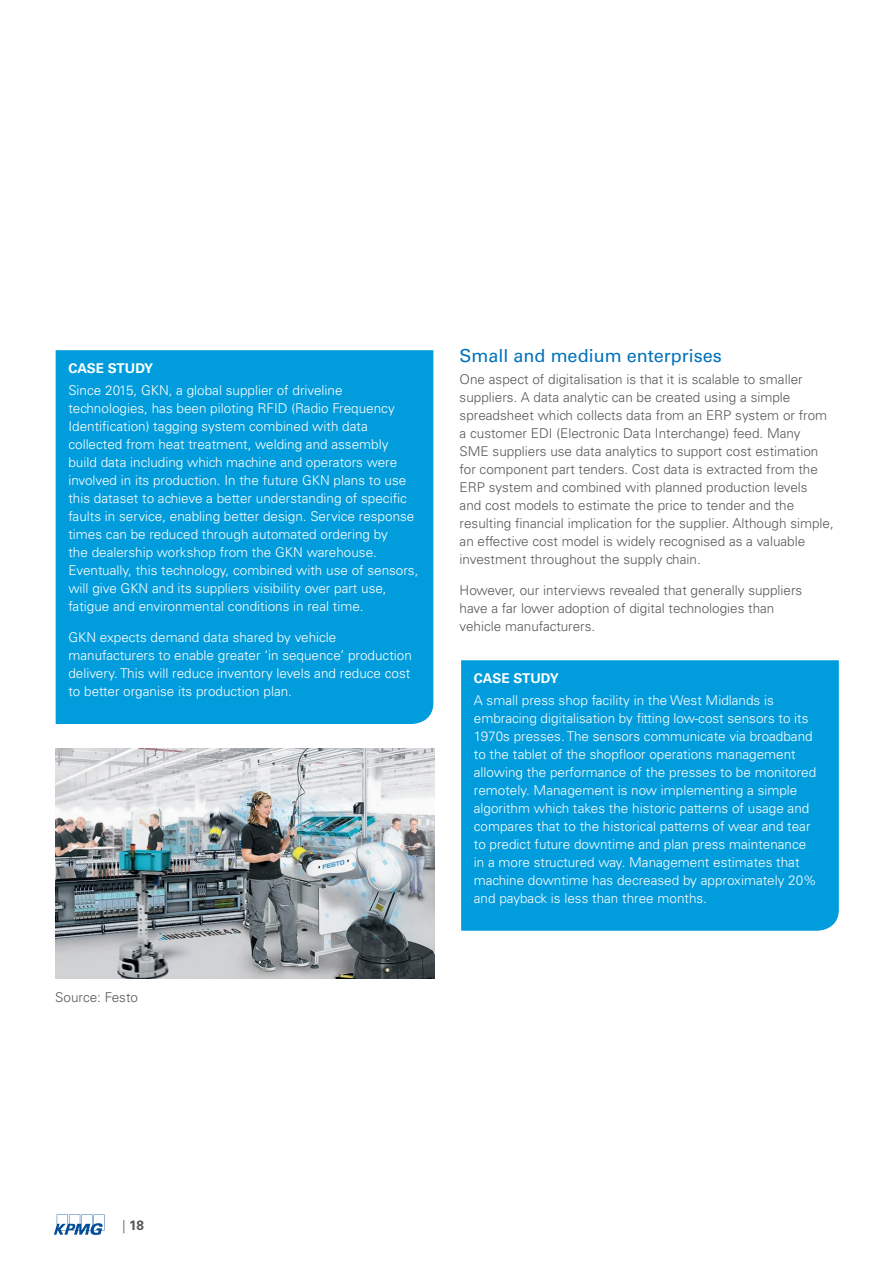
<style>
.page{position:relative;width:893px;height:1263px;background:#fff}
.page>*{position:absolute;margin:0;border:0;box-sizing:border-box;transform-origin:0 0}
.t1{font:18px "Univers LT Std";color:#0072bc}
.t2{font:300 13.5px/18px "Univers LT Std";color:#fff}
.t3{font:300 13.5px/18px "Univers LT Std";color:#57585a}
.t4{font:700 13.5px "Univers LT Std";color:#fff}
.t5{font:700 13.5px "Univers LT Std";color:#57585a}
.s1{font-weight:300}
</style>
<div class="page">
<svg style="left:54px;top:1214px;width:51px;height:21px"></svg>
<div style="left:461px;top:660px;width:378px;height:271px;background:#009cdc"></div>
<div style="left:56px;top:350px;width:377px;height:374px;background:#009cdc"></div>
<img style="left:55px;top:748px;width:380px;height:230px">
<p class="t4" style="left:68px;top:360px;width:86px">CASE STUDY</p>
<p class="t2" style="left:68px;top:381px;width:352px">Since 2015, GKN, a global supplier of driveline technologies, has been piloting RFID (Radio Frequency Identification) tagging system combined with data collected from heat treatment, welding and assembly build data including which machine and operators were involved in its production. In the future GKN plans to use this dataset to achieve a better understanding of specific faults in service, enabling better design. Service response times can be reduced through automated ordering by<br>the dealership workshop from the GKN warehouse.<br>Eventually, this technology, combined with use of sensors, will give GKN and its suppliers visibility over part use, fatigue and environmental conditions in real time.</p>
<p class="t2" style="left:68px;top:628px;width:345px">GKN expects demand data shared by vehicle manufacturers to enable greater ‘in sequence’ production delivery. This will reduce inventory levels and reduce cost to better organise its production plan.</p>
<p class="t3" style="left:55px;top:988px;width:84px">Source: Festo</p>
<h1 class="t1" style="left:460px;top:345px;width:264px">Small and medium enterprises</h1>
<p class="t3" style="left:460px;top:370px;width:376px">One aspect of digitalisation is that it is scalable to smaller suppliers. A data analytic can be created using a simple spreadsheet which collects data from an ERP system or from a customer EDI (Electronic Data Interchange) feed. Many<br>SME suppliers use data analytics to support cost estimation for component part tenders. Cost data is extracted from the ERP system and combined with planned production levels<br>and cost models to estimate the price to tender and the resulting financial implication for the supplier. Although simple, an effective cost model is widely recognised as a valuable investment throughout the supply chain.</p>
<p class="t3" style="left:460px;top:581px;width:344px">However, our interviews revealed that generally suppliers have a far lower adoption of digital technologies than vehicle manufacturers.</p>
<p class="t4" style="left:474px;top:670px;width:86px">CASE STUDY</p>
<p class="t2" style="left:474px;top:691px;width:344px">A small press shop facility in the West Midlands is embracing digitalisation by fitting low-cost sensors to its 1970s presses. The sensors communicate via broadband to the tablet of the shopfloor operations management allowing the performance of the presses to be monitored remotely. Management is now implementing a simple algorithm which takes the historic patterns of usage and compares that to the historical patterns of wear and tear to predict future downtime and plan press maintenance in a more structured way. Management estimates that machine downtime has decreased by approximately 20% and payback is less than three months.</p>
<p class="t5" style="left:122px;top:1217px;width:23px"><span class="s1">|</span> 18</p>
</div>
